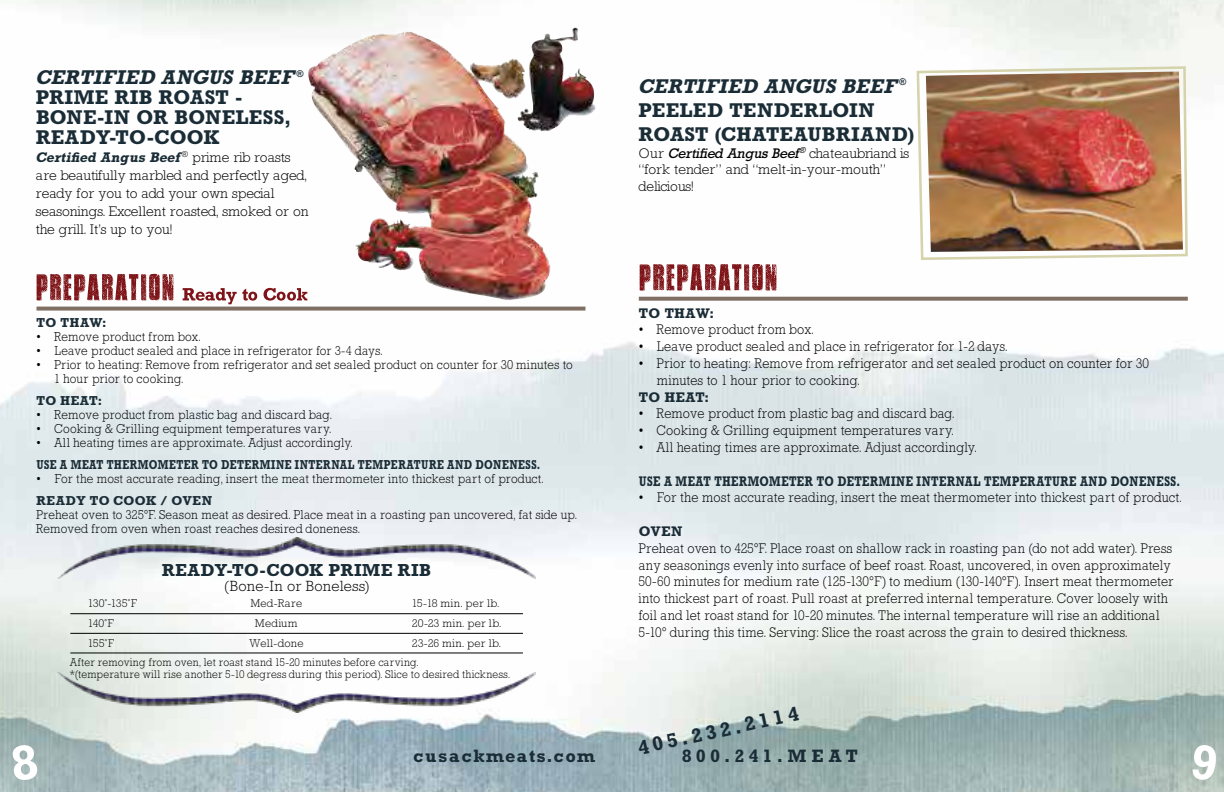
<style>
.page{position:relative;width:1224px;height:792px;background:#fff}
.page>*{position:absolute;margin:0;border:0;box-sizing:border-box;transform-origin:0 0}
.t1{font:700 20px/20px "Astute S Si";letter-spacing:.03em;color:#1a2c36}
.t2{font:700 18px "Astute S Si";letter-spacing:.1em;color:#1a2c36}
.t3{font:700 18px "Astute S Si";letter-spacing:.3em;color:#1a2c36}
.t4{font:700 17.4px "Astute S Si";letter-spacing:.035em;color:#1a2c36}
.t5{font:14.8px "Astute Light S Si";letter-spacing:.01em;color:#000}
.t6{font:14px/16.8px "Astute Light S Si";letter-spacing:.015em;color:#000;scale:.92 1}
.t7{font:14px/18px "Astute Light S Si";letter-spacing:.015em;color:#000}
.t8{font:700 14px "Astute S Si";letter-spacing:.04em;color:#1a2c36;scale:.8 1}
.t9{font:italic 700 14px "Astute S Si";color:#1a2c36}
.t10{font:700 14px "Astute S Si";letter-spacing:.04em;color:#1a2c36}
.t11{font:13px/14px "Astute Light S Si";letter-spacing:.025em;color:#000;scale:.92 1}
.t12{font:700 13px "Astute S Si";letter-spacing:.04em;color:#1a2c36;scale:.8 1}
.t13{font:700 13px "Astute S Si";letter-spacing:.04em;color:#1a2c36}
.t14{font:11.2px/19.6px "Astute Light S Si";letter-spacing:.035em;color:#000}
.t15{font:11.2px "Astute Light S Si";letter-spacing:.035em;color:#000;scale:.94 1}
.t16{font:11.2px "Astute Light S Si";letter-spacing:.055em;color:#000}
.t17{font:11.2px "Astute Light S Si";letter-spacing:.015em;color:#000}
.s1{font-style:italic}
.s2{font-family:"Astute Light S Si";font-weight:400;font-style:normal;color:#000}
.s3{font-family:"Astute S Si";font-style:italic}
</style>
<div class="page">
<img style="left:0;top:0;width:1224px;height:792px">
<svg style="left:639px;top:297px;width:549px;height:4px;background:#89796e"></svg>
<svg style="left:915px;top:65px;width:274px;height:196px"></svg>
<img style="left:926px;top:72px;width:257px;height:180px">
<svg style="left:640px;top:264px;width:137px;height:27px"></svg>
<svg style="left:36px;top:307px;width:549px;height:4px;background:#8d7e73"></svg>
<img style="left:58px;top:538px;width:478px;height:40px">
<img style="left:58px;top:672px;width:478px;height:41px">
<hr style="left:70px;top:613px;width:453px;height:1px;background:#000">
<hr style="left:70px;top:633px;width:453px;height:1px;background:#000">
<hr style="left:70px;top:653px;width:453px;height:1px;background:#000">
<img style="left:303px;top:28px;width:293px;height:199px">
<svg style="left:36px;top:274px;width:271px;height:30px"></svg>
<svg style="left:11px;top:744px;width:27px;height:37px"></svg>
<svg style="left:1191px;top:744px;width:27px;height:37px"></svg>
<h1 class="t1" style="left:36px;top:67px;width:269px"><span class="s1">CERTIFIED ANGUS BEEF</span><sup>®<br></sup>PRIME RIB ROAST -<br>BONE-IN OR BONELESS,<br>READY-TO-COOK</h1>
<p class="t9" style="left:36px;top:149px;width:256px">Certified Angus Beef<sup>®</sup> <span class="s2">p r i m e r ib r o a s t s</span></p>
<p class="t7" style="left:36px;top:166px;width:274px">are beautifully marbled and perfectly aged, ready for you to add your own special seasonings. Excellent roasted, smoked or on the grill. It’s up to you!</p>
<p class="t13" style="left:36px;top:314px;width:71px">TO THAW:</p>
<p class="t11" style="left:36px;top:329px;width:180px">• Remove product from box.</p>
<p class="t11" style="left:36px;top:343px;width:377px">• Leave product sealed and place in refrigerator for 3-4 days.</p>
<p class="t11" style="left:54px;top:357px;width:565px;text-indent:-18px">• Prior to heating: Remove from refrigerator and set sealed product on counter for 30 minutes to<br>1 hour prior to cooking.</p>
<p class="t13" style="left:36px;top:392px;width:67px">TO HEAT:</p>
<p class="t11" style="left:36px;top:407px;width:322px">• Remove product from plastic bag and discard bag.</p>
<p class="t11" style="left:36px;top:421px;width:322px">• Cooking &amp; Grilling equipment temperatures vary.</p>
<p class="t11" style="left:36px;top:435px;width:345px">• All heating times are approximate. Adjust accordingly.</p>
<p class="t12" style="left:36px;top:456px;width:631px">USE A MEAT THERMOMETER TO DETERMINE INTERNAL TEMPERATURE AND DONENESS.</p>
<p class="t11" style="left:36px;top:471px;width:553px">• For the most accurate reading, insert the meat thermometer into thickest part of product.</p>
<p class="t13" style="left:36px;top:492px;width:177px">READY TO COOK / OVEN</p>
<p class="t11" style="left:36px;top:507px;width:589px">Preheat oven to 325°F. Season meat as desired. Place meat in a roasting pan uncovered, fat side up.<br>Removed from oven when roast reaches desired doneness.</p>
<p class="t4" style="left:162px;top:560px;width:270px">READY-TO-COOK PRIME RIB</p>
<p class="t5" style="left:224px;top:578px;width:146px">(Bone-In or Boneless)</p>
<p class="t14" style="left:88px;top:594px;width:50px">130˚-135˚F</p>
<p class="t14" style="left:250px;top:594px;width:53px">Med-Rare</p>
<p class="t14" style="left:412px;top:594px;width:88px">15-18 min. per lb.</p>
<p class="t14" style="left:88px;top:613px;width:27px">140˚F</p>
<p class="t14" style="left:255px;top:613px;width:44px">Medium</p>
<p class="t16" style="left:412px;top:617px;width:90px">20-23 min. per lb.</p>
<p class="t14" style="left:88px;top:633px;width:28px">155˚F</p>
<p class="t17" style="left:249px;top:637px;width:56px">Well-done</p>
<p class="t14" style="left:70px;top:633px;width:432px;text-indent:342px">23-26 min. per lb.<br>After removing from oven, let roast stand 15-20 minutes before carving.</p>
<p class="t15" style="left:70px;top:667px;width:469px">*(temperature will rise another 5-10 degress during this period). Slice to desired thickness.</p>
<h1 class="t1" style="left:639px;top:74px;width:277px;line-height:24px"><span class="s1">CERTIFIED ANGUS BEEF</span><sup>®<br></sup>PEELED TENDERLOIN<br>ROAST (CHATEAUBRIAND)</h1>
<p class="t7" style="left:639px;top:144px;width:272px;line-height:16.8px">Our <span class="s3">Certified Angus Beef</span><sup>®</sup> chateaubriand is “fork tender” and “melt-in-your-mouth” delicious!</p>
<p class="t10" style="left:639px;top:304px;width:76px">TO THAW:</p>
<p class="t6" style="left:639px;top:321px;width:191px">• Remove product from box.</p>
<p class="t6" style="left:639px;top:338px;width:402px">• Leave product sealed and place in refrigerator for 1-2 days.</p>
<p class="t6" style="left:657px;top:355px;width:536px;text-indent:-18px">• Prior to heating: Remove from refrigerator and set sealed product on counter for 30 minutes to 1 hour prior to cooking.</p>
<p class="t10" style="left:639px;top:388px;width:72px">TO HEAT:</p>
<p class="t6" style="left:639px;top:405px;width:345px">• Remove product from plastic bag and discard bag.</p>
<p class="t6" style="left:639px;top:422px;width:344px">• Cooking &amp; Grilling equipment temperatures vary.</p>
<p class="t6" style="left:639px;top:439px;width:369px">• All heating times are approximate. Adjust accordingly.</p>
<p class="t8" style="left:639px;top:472px;width:678px">USE A MEAT THERMOMETER TO DETERMINE INTERNAL TEMPERATURE AND DONENESS.</p>
<p class="t6" style="left:639px;top:489px;width:591px">• For the most accurate reading, insert the meat thermometer into thickest part of product.</p>
<p class="t10" style="left:639px;top:523px;width:45px">OVEN</p>
<p class="t6" style="left:639px;top:540px;width:583px">Preheat oven to 425°F. Place roast on shallow rack in roasting pan (do not add water). Press any seasonings evenly into surface of beef roast. Roast, uncovered, in oven approximately 50-60 minutes for medium rate (125-130°F) to medium (130-140°F). Insert meat thermometer into thickest part of roast. Pull roast at preferred internal temperature. Cover loosely with foil and let roast stand for 10-20 minutes. The internal temperature will rise an additional 5-10° during this time. Serving: Slice the roast across the grain to desired thickness.</p>
<h1 class="t1" style="left:636px;top:737px;width:164px;rotate:-12deg">405.232.2114</h1>
<p class="t2" style="left:414px;top:745px;width:183px">cusackmeats.com</p>
<p class="t3" style="left:682px;top:745px;width:177px">800.241.MEAT</p>
</div>
